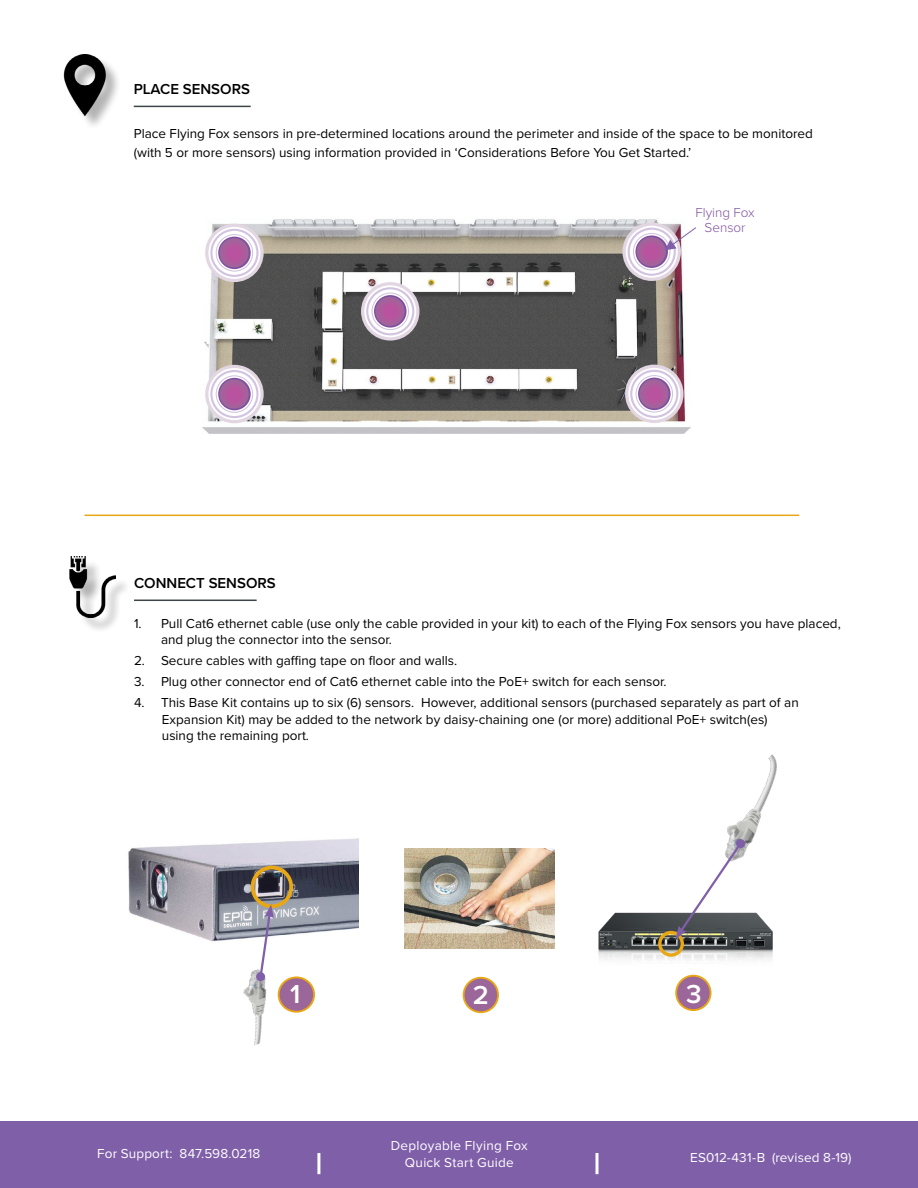
<style>
.page{position:relative;width:918px;height:1188px;background:#fff}
.page>*{position:absolute;margin:0;border:0;box-sizing:border-box;transform-origin:0 0}
.t1{font:600 27px "Proxima Nova";color:#fff}
.t2{font:600 15px "Proxima Nova";color:#000}
.t3{font:13.5px/16.5px "Proxima Nova";color:#000}
.t4{font:13.5px/16.5px "Proxima Nova";letter-spacing:.02em;color:#fff;text-align:center}
.t5{font:300 13.5px/15px "Proxima Nova";color:#8050a0;text-align:center}
</style>
<div class="page">
<div style="left:0;top:1121px;width:918px;height:67px;background:#805fa9"></div>
<hr style="left:317px;top:1153px;width:3px;height:21px;background:#fff">
<hr style="left:596px;top:1153px;width:2px;height:21px;background:#fff">
<img style="left:243px;top:969px;width:44px;height:77px">
<img style="left:128px;top:838px;width:231px;height:104px">
<hr style="left:134px;top:600px;width:123px;height:1px;background:#3d4648">
<img style="left:598px;top:912px;width:175px;height:48px">
<img style="left:404px;top:849px;width:150px;height:100px">
<div style="left:464px;top:978px;width:34px;height:34px;background:#9b679a;border-radius:50%"></div>
<div style="left:463px;top:977px;width:36px;height:36px;border:2px solid #e9a713;border-radius:50%"></div>
<div style="left:676px;top:976px;width:35px;height:34px;background:#9b679a;border-radius:50%"></div>
<div style="left:675px;top:975px;width:37px;height:36px;border:2px solid #e9a713;border-radius:50%"></div>
<div style="left:279px;top:977px;width:35px;height:35px;background:#9b679a;border-radius:50%"></div>
<div style="left:278px;top:976px;width:37px;height:37px;border:2px solid #e9a713;border-radius:50%"></div>
<div style="left:251px;top:866px;width:42px;height:42px;border:4px solid #e9a713;border-radius:50%"></div>
<div style="left:658px;top:931px;width:26px;height:26px;border:3px solid #e9a713;border-radius:50%"></div>
<svg style="left:256px;top:972px;width:9px;height:10px"></svg>
<svg style="left:258px;top:905px;width:16px;height:74px"></svg>
<img style="left:727px;top:754px;width:50px;height:96px">
<svg style="left:675px;top:838px;width:71px;height:101px"></svg>
<div style="left:72px;top:559px;width:59px;height:74px;background:#000;opacity:.3"></div>
<img style="left:69px;top:557px;width:46px;height:61px">
<img style="left:202px;top:219px;width:489px;height:214px">
<svg style="left:624px;top:224px;width:55px;height:55px"></svg>
<div style="left:622px;top:222px;width:59px;height:59px;border:3px solid #e3d6e3;border-radius:50%"></div>
<div style="left:628px;top:228px;width:48px;height:48px;border:2px solid #d2c4e1;border-radius:50%"></div>
<div style="left:633px;top:233px;width:37px;height:37px;border:1px solid #d2c4e1;border-radius:50%"></div>
<div style="left:635px;top:235px;width:33px;height:33px;border:3px solid #8050a0;border-radius:50%"></div>
<svg style="left:637px;top:237px;width:29px;height:29px"></svg>
<hr style="left:85px;top:515px;width:714px;height:1px;background:#e9a713">
<hr style="left:134px;top:106px;width:117px;height:1px;background:#3d4648">
<svg style="left:665px;top:227px;width:31px;height:23px"></svg>
<div style="left:66px;top:56px;width:56px;height:75px;background:#000;opacity:.3"></div>
<img style="left:63px;top:54px;width:48px;height:61px">
<svg style="left:207px;top:225px;width:55px;height:55px"></svg>
<div style="left:205px;top:224px;width:59px;height:58px;border:3px solid #e3d6e3;border-radius:50%"></div>
<div style="left:210px;top:229px;width:49px;height:48px;border:2px solid #d2c4e1;border-radius:50%"></div>
<div style="left:216px;top:234px;width:37px;height:38px;border:1px solid #d2c4e1;border-radius:50%"></div>
<div style="left:218px;top:237px;width:33px;height:32px;border:3px solid #8050a0;border-radius:50%"></div>
<svg style="left:219px;top:238px;width:30px;height:29px"></svg>
<svg style="left:207px;top:366px;width:55px;height:56px"></svg>
<div style="left:205px;top:365px;width:59px;height:58px;border:3px solid #e3d6e3;border-radius:50%"></div>
<div style="left:210px;top:370px;width:49px;height:48px;border:2px solid #d2c4e1;border-radius:50%"></div>
<div style="left:216px;top:375px;width:37px;height:38px;border:1px solid #d2c4e1;border-radius:50%"></div>
<div style="left:218px;top:378px;width:33px;height:32px;border:3px solid #8050a0;border-radius:50%"></div>
<svg style="left:219px;top:379px;width:30px;height:30px"></svg>
<svg style="left:363px;top:284px;width:55px;height:55px"></svg>
<div style="left:361px;top:282px;width:59px;height:59px;border:3px solid #e3d6e3;border-radius:50%"></div>
<div style="left:366px;top:287px;width:48px;height:48px;border:2px solid #d2c4e1;border-radius:50%"></div>
<div style="left:372px;top:293px;width:37px;height:37px;border:1px solid #d2c4e1;border-radius:50%"></div>
<div style="left:374px;top:295px;width:33px;height:33px;border:3px solid #8050a0;border-radius:50%"></div>
<svg style="left:375px;top:297px;width:30px;height:29px"></svg>
<svg style="left:627px;top:366px;width:55px;height:55px"></svg>
<div style="left:625px;top:365px;width:59px;height:58px;border:3px solid #e3d6e3;border-radius:50%"></div>
<div style="left:630px;top:370px;width:48px;height:48px;border:2px solid #d2c4e1;border-radius:50%"></div>
<div style="left:636px;top:375px;width:37px;height:38px;border:1px solid #d2c4e1;border-radius:50%"></div>
<div style="left:638px;top:378px;width:33px;height:32px;border:3px solid #8050a0;border-radius:50%"></div>
<svg style="left:639px;top:379px;width:30px;height:29px"></svg>
<p class="t2" style="left:134px;top:78px;width:118px">PLACE SENSORS</p>
<p class="t3" style="left:134px;top:123px;width:681px;line-height:19.5px">Place Flying Fox sensors in pre-determined locations around the perimeter and inside of the space to be monitored (with 5 or more sensors) using information provided in ‘Considerations Before You Get Started.’</p>
<p class="t5" style="left:696px;top:204px;width:61px">Flying Fox<br>Sensor</p>
<p class="t2" style="left:134px;top:572px;width:143px">CONNECT SENSORS</p>
<p class="t3" style="left:161px;top:614px;width:681px;text-indent:-27px">1. Pull Cat6 ethernet cable (use only the cable provided in your kit) to each of the Flying Fox sensors you have placed, and plug the connector into the sensor.</p>
<p class="t3" style="left:134px;top:652px;width:325px">2. Secure cables with gaffing tape on floor and walls.</p>
<p class="t3" style="left:134px;top:673px;width:534px">3. Plug other connector end of Cat6 ethernet cable into the PoE+ switch for each sensor.</p>
<p class="t3" style="left:162px;top:694px;width:638px;text-indent:-28px">4. This Base Kit contains up to six (6) sensors. However, additional sensors (purchased separately as part of an<br>Expansion Kit) may be added to the network by daisy-chaining one (or more) additional PoE+ switch(es) using the remaining port.</p>
<h1 class="t1" style="left:290px;top:974px;width:12px">1</h1>
<h1 class="t1" style="left:473px;top:974px;width:18px">2</h1>
<h1 class="t1" style="left:686px;top:973px;width:17px">3</h1>
<p class="t4" style="left:391px;top:1137px;width:138px">Deployable Flying Fox<br>Quick Start Guide</p>
<p class="t4" style="left:97px;top:1144px;width:165px">For Support: 847.598.0218</p>
<p class="t4" style="left:690px;top:1148px;width:163px">ES012-431-B (revised 8-19)</p>
</div>
